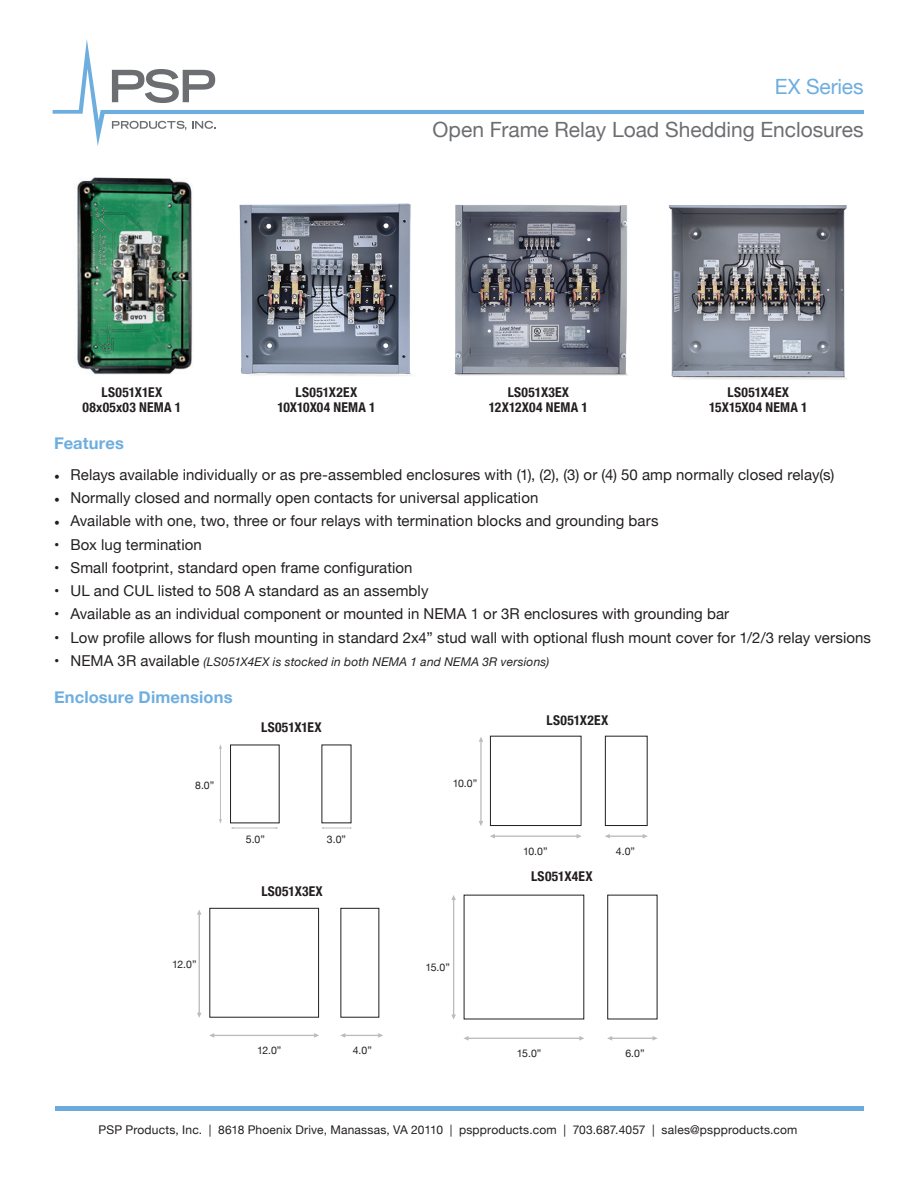
<style>
.page{position:relative;width:918px;height:1188px;background:#fff}
.page>*{position:absolute;margin:0;border:0;box-sizing:border-box;transform-origin:0 0}
.t1{font:21px "Helvetica Neue";color:#6d6e71}
.t2{font:21px "Helvetica Neue";letter-spacing:-.005em;color:#6eaedf}
.t3{font:700 16.5px "Helvetica Neue";letter-spacing:.01em;color:#6eaedf}
.t4{font:15px "Helvetica Neue";letter-spacing:.005em;color:#231f20}
.t5{font:700 condensed 13.5px/15px "Helvetica Neue";letter-spacing:.015em;color:#231f20;text-align:center}
.t6{font:12px "Helvetica Neue";letter-spacing:.015em;color:#231f20}
.t7{font:italic 12px "Helvetica Neue";letter-spacing:.015em;color:#231f20}
.t8{font:10.5px "Helvetica Neue";letter-spacing:-.045em;color:#231f20}
.s1{font-family:"Minion Pro"}
.s2{font-style:normal;font-size:15px}
</style>
<div class="page">
<svg style="left:53px;top:39px;width:811px;height:107px"></svg>
<svg style="left:112px;top:121px;width:74px;height:9px"></svg>
<svg style="left:192px;top:121px;width:23px;height:8px"></svg>
<svg style="left:112px;top:69px;width:103px;height:34px"></svg>
<hr style="left:55px;top:1107px;width:809px;height:4px;background:#6daadc">
<img style="left:77px;top:177px;width:116px;height:198px">
<img style="left:454px;top:204px;width:174px;height:172px">
<img style="left:239px;top:203px;width:172px;height:173px">
<img style="left:668px;top:205px;width:179px;height:174px">
<div style="left:209px;top:908px;width:110px;height:110px;border:1px solid #231f20"></div>
<div style="left:490px;top:736px;width:91px;height:90px;border:1px solid #231f20"></div>
<div style="left:605px;top:736px;width:43px;height:90px;border:1px solid #231f20"></div>
<div style="left:607px;top:895px;width:50px;height:124px;border:1px solid #231f20"></div>
<hr style="left:494px;top:836px;width:84px;height:1px;background:#babdc0">
<svg style="left:490px;top:834px;width:5px;height:5px"></svg>
<svg style="left:577px;top:834px;width:5px;height:4px"></svg>
<hr style="left:220px;top:748px;width:1px;height:73px;background:#babdc0">
<hr style="left:609px;top:836px;width:35px;height:1px;background:#babdc0">
<svg style="left:605px;top:834px;width:5px;height:5px"></svg>
<svg style="left:643px;top:834px;width:5px;height:5px"></svg>
<hr style="left:213px;top:1035px;width:102px;height:1px;background:#babdc0">
<svg style="left:209px;top:1033px;width:5px;height:5px"></svg>
<svg style="left:314px;top:1033px;width:5px;height:5px"></svg>
<hr style="left:467px;top:1038px;width:113px;height:1px;background:#babdc0">
<svg style="left:463px;top:1036px;width:6px;height:5px"></svg>
<svg style="left:579px;top:1036px;width:5px;height:5px"></svg>
<hr style="left:344px;top:1035px;width:35px;height:1px;background:#babdc0">
<svg style="left:340px;top:1033px;width:5px;height:5px"></svg>
<svg style="left:378px;top:1033px;width:5px;height:5px"></svg>
<hr style="left:611px;top:1038px;width:43px;height:1px;background:#babdc0">
<svg style="left:607px;top:1036px;width:5px;height:5px"></svg>
<svg style="left:653px;top:1036px;width:5px;height:5px"></svg>
<hr style="left:480px;top:741px;width:2px;height:82px;background:#babdc0">
<svg style="left:479px;top:821px;width:4px;height:5px"></svg>
<svg style="left:479px;top:737px;width:4px;height:5px"></svg>
<hr style="left:233px;top:828px;width:43px;height:1px;background:#babdc0">
<svg style="left:322px;top:827px;width:30px;height:2px"></svg>
<hr style="left:199px;top:914px;width:1px;height:100px;background:#babdc0">
<svg style="left:197px;top:1013px;width:5px;height:5px"></svg>
<svg style="left:197px;top:910px;width:5px;height:5px"></svg>
<hr style="left:453px;top:899px;width:1px;height:117px;background:#babdc0">
<svg style="left:451px;top:1015px;width:5px;height:5px"></svg>
<svg style="left:451px;top:895px;width:5px;height:5px"></svg>
<div style="left:230px;top:745px;width:50px;height:78px;border:1px solid #231f20"></div>
<h1 class="t2" style="left:775px;top:71px;width:90px">EX Series</h1>
<h1 class="t1" style="left:433px;top:114px;width:433px">Open Frame Relay Load Shedding Enclosures</h1>
<p class="t5" style="left:83px;top:384px;width:100px">LS051X1EX<br>08x05x03 NEMA 1</p>
<p class="t5" style="left:489px;top:384px;width:100px">LS051X3EX<br>12X12X04 NEMA 1</p>
<p class="t5" style="left:277px;top:384px;width:100px">LS051X2EX<br>10X10X04 NEMA 1</p>
<p class="t5" style="left:709px;top:384px;width:100px">LS051X4EX<br>15X15X04 NEMA 1</p>
<p class="t3" style="left:54px;top:430px;width:71px">Features</p>
<p class="t4" style="left:54px;top:464px;width:782px"><span class="s1">•</span> Relays available individually or as pre-assembled enclosures with (1), (2), (3) or (4) 50 amp normally closed relay(s)</p>
<p class="t4" style="left:54px;top:487px;width:486px"><span class="s1">•</span> Normally closed and normally open contacts for universal application</p>
<p class="t4" style="left:54px;top:510px;width:606px"><span class="s1">•</span> Available with one, two, three or four relays with termination blocks and grounding bars</p>
<p class="t4" style="left:54px;top:533px;width:149px">• Box lug termination</p>
<p class="t4" style="left:54px;top:557px;width:360px">• Small footprint, standard open frame configuration</p>
<p class="t4" style="left:54px;top:580px;width:376px">• UL and CUL listed to 508 A standard as an assembly</p>
<p class="t4" style="left:54px;top:603px;width:677px">• Available as an individual component or mounted in NEMA 1 or 3R enclosures with grounding bar</p>
<p class="t4" style="left:54px;top:626px;width:819px">• Low profile allows for flush mounting in standard 2x4” stud wall with optional flush mount cover for 1/2/3 relay versions</p>
<p class="t7" style="left:54px;top:653px;width:497px"><span class="s2">• NEMA 3R available</span> (LS051X4EX is stocked in both NEMA 1 and NEMA 3R versions)</p>
<p class="t3" style="left:54px;top:684px;width:180px">Enclosure Dimensions</p>
<p class="t5" style="left:261px;top:719px;width:62px">LS051X1EX</p>
<p class="t8" style="left:195px;top:778px;width:21px">8.0”</p>
<p class="t8" style="left:453px;top:776px;width:26px">10.0”</p>
<p class="t8" style="left:246px;top:832px;width:21px">5.0”</p>
<p class="t8" style="left:327px;top:832px;width:21px">3.0”</p>
<p class="t8" style="left:172px;top:957px;width:26px">12.0”</p>
<p class="t5" style="left:261px;top:882px;width:63px">LS051X3EX</p>
<p class="t8" style="left:425px;top:960px;width:26px">15.0”</p>
<p class="t5" style="left:547px;top:711px;width:63px">LS051X2EX</p>
<p class="t8" style="left:523px;top:844px;width:26px">10.0”</p>
<p class="t5" style="left:531px;top:867px;width:63px">LS051X4EX</p>
<p class="t8" style="left:616px;top:844px;width:21px">4.0”</p>
<p class="t8" style="left:257px;top:1042px;width:26px">12.0”</p>
<p class="t8" style="left:353px;top:1042px;width:21px">4.0”</p>
<p class="t8" style="left:517px;top:1045px;width:26px">15.0”</p>
<p class="t8" style="left:625px;top:1045px;width:21px">6.0”</p>
<p class="t6" style="left:99px;top:1121px;width:700px">PSP Products, Inc. | 8618 Phoenix Drive, Manassas, VA 20110 | pspproducts.com | 703.687.4057 | sales@pspproducts.com</p>
</div>
